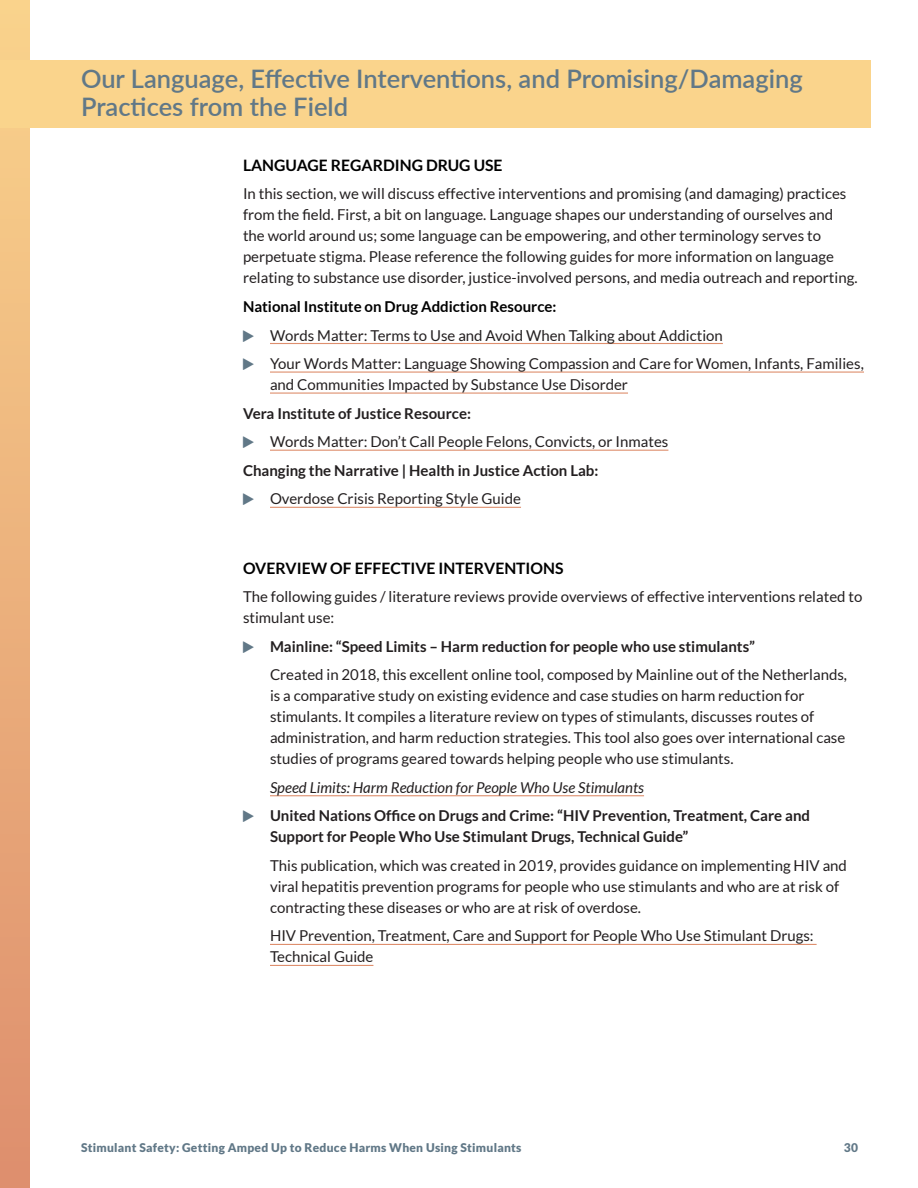
<style>
.page{position:relative;width:918px;height:1188px;background:#fff}
.page>*{position:absolute;margin:0;border:0;box-sizing:border-box;transform-origin:0 0}
.Subhead{font:600 25.5px/28px "Lato";color:#617887}
.subhead_c{font:700 15.75px "Lato";color:#000}
.body{font:15px/21px "Lato";color:#231f20}
.body-2{font:700 15px/21px "Lato";color:#231f20}
.body-3{font:italic 15px "Lato";color:#231f20}
.body-4{font:700 15px "Lato";color:#000}
.t1{font:900 12px "Lato";letter-spacing:.02em;color:#617887}
</style>
<div class="page">
<div style="left:0;top:0;width:29px;height:1188px;background:linear-gradient(to bottom,#fad38c,#de8e6d)"></div>
<div style="left:0;top:61px;width:871px;height:67px;background:#fad48c"></div>
<hr style="left:270px;top:343px;width:453px;height:1px;background:#de8f6e">
<hr style="left:270px;top:372px;width:594px;height:1px;background:#de8f6e">
<hr style="left:270px;top:393px;width:358px;height:1px;background:#de8f6e">
<hr style="left:270px;top:450px;width:398px;height:1px;background:#de8f6e">
<hr style="left:270px;top:507px;width:251px;height:1px;background:#de8f6e">
<hr style="left:270px;top:795px;width:374px;height:1px;background:#de8f6e">
<hr style="left:270px;top:944px;width:547px;height:1px;background:#de8f6e">
<hr style="left:270px;top:965px;width:103px;height:1px;background:#de8f6e">
<p class="Subhead" style="left:81px;top:64px;width:723px">Our Language, Effective Interventions, and Promising/Damaging<br>Practices from the Field</p>
<p class="subhead_c" style="left:243px;top:156px;width:261px">LANGUAGE REGARDING DRUG USE</p>
<p class="body" style="left:243px;top:183px;width:616px">In this section, we will discuss effective interventions and promising (and damaging) practices from the field. First, a bit on language. Language shapes our understanding of ourselves and the world around us; some language can be empowering, and other terminology serves to perpetuate stigma. Please reference the following guides for more information on language relating to substance use disorder, justice-involved persons, and media outreach and reporting.</p>
<p class="body-4" style="left:243px;top:298px;width:315px">National Institute on Drug Addiction Resource:</p>
<p class="body" style="left:270px;top:324px;width:454px">Words Matter: Terms to Use and Avoid When Talking about Addiction</p>
<p class="body" style="left:270px;top:353px;width:595px">Your Words Matter: Language Showing Compassion and Care for Women, Infants, Families, and Communities Impacted by Substance Use Disorder</p>
<p class="body-2" style="left:243px;top:402px;width:230px">Vera Institute of Justice Resource:</p>
<p class="body" style="left:270px;top:431px;width:400px">Words Matter: Don’t Call People Felons, Convicts, or Inmates</p>
<p class="body-2" style="left:243px;top:460px;width:357px">Changing the Narrative | Health in Justice Action Lab:</p>
<p class="body" style="left:270px;top:488px;width:253px">Overdose Crisis Reporting Style Guide</p>
<p class="subhead_c" style="left:243px;top:559px;width:322px">OVERVIEW OF EFFECTIVE INTERVENTIONS</p>
<p class="body" style="left:243px;top:586px;width:621px">The following guides / literature reviews provide overviews of effective interventions related to stimulant use:</p>
<p class="body-2" style="left:270px;top:635px;width:487px">Mainline: “Speed Limits – Harm reduction for people who use stimulants”</p>
<p class="body" style="left:270px;top:664px;width:579px">Created in 2018, this excellent online tool, composed by Mainline out of the Netherlands, is a comparative study on existing evidence and case studies on harm reduction for stimulants. It compiles a literature review on types of stimulants, discusses routes of administration, and harm reduction strategies. This tool also goes over international case studies of programs geared towards helping people who use stimulants.</p>
<p class="body-3" style="left:270px;top:779px;width:375px">Speed Limits: Harm Reduction for People Who Use Stimulants</p>
<p class="body-2" style="left:270px;top:805px;width:542px">United Nations Office on Drugs and Crime: “HIV Prevention, Treatment, Care and<br>Support for People Who Use Stimulant Drugs, Technical Guide”</p>
<p class="body" style="left:270px;top:855px;width:579px">This publication, which was created in 2019, provides guidance on implementing HIV and viral hepatitis prevention programs for people who use stimulants and who are at risk of contracting these diseases or who are at risk of overdose.</p>
<p class="body" style="left:270px;top:925px;width:545px">HIV Prevention, Treatment, Care and Support for People Who Use Stimulant Drugs:<br>Technical Guide</p>
<p class="t1" style="left:81px;top:1141px;width:442px">Stimulant Safety: Getting Amped Up to Reduce Harms When Using Stimulants</p>
<p class="t1" style="left:844px;top:1141px;width:16px">30</p>
</div>
